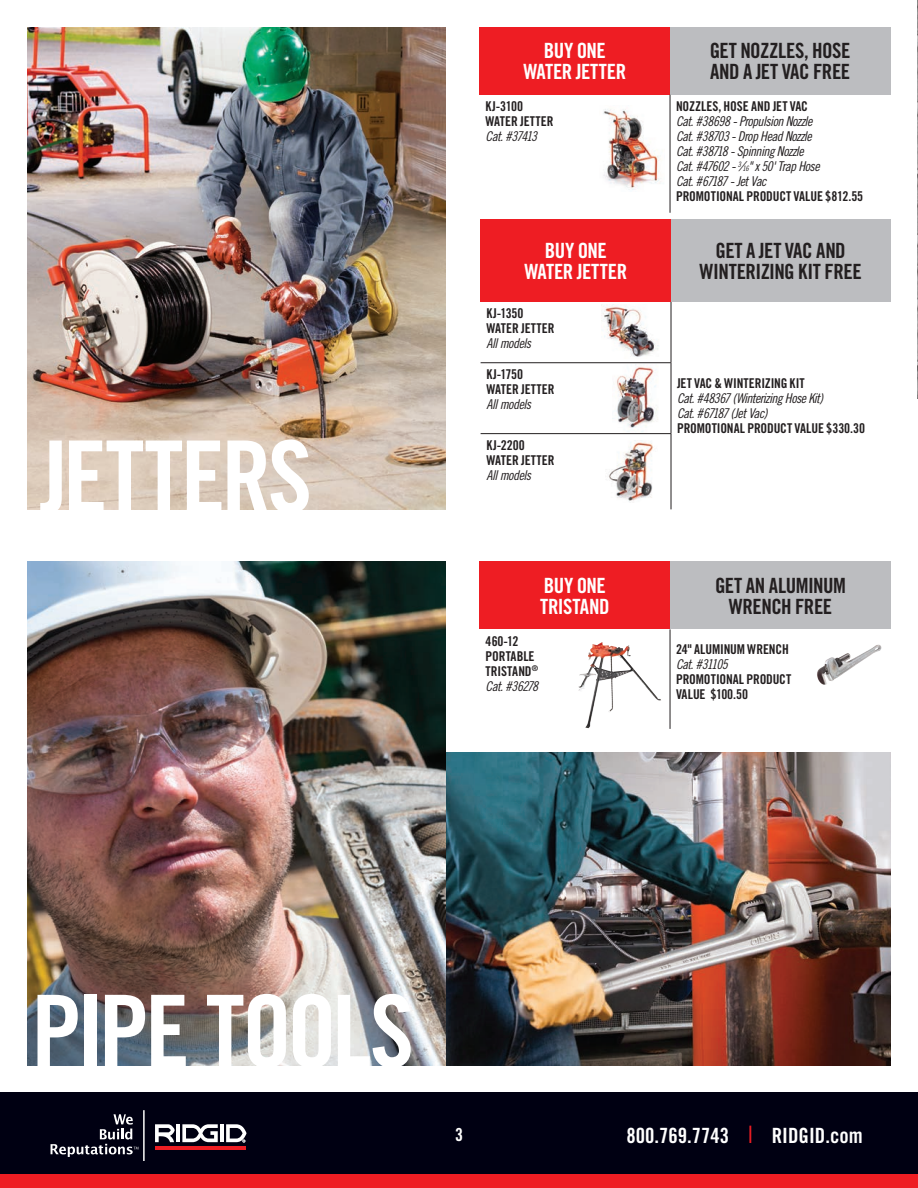
<style>
.page{position:relative;width:918px;height:1188px;background:#fff}
.page>*{position:absolute;margin:0;border:0;box-sizing:border-box;transform-origin:0 0}
.t1{font:100.05px "Trade Gothic Bold Cond Twenty";letter-spacing:-.04em;color:#fff}
.t2{font:21px/21px "Trade Gothic Bold Cond Twenty";letter-spacing:-.02em;color:#231f20;text-align:center}
.t3{font:21px/21px "Trade Gothic Bold Cond Twenty";letter-spacing:-.01em;color:#fff;text-align:center}
.t4{font:18px "Trade Gothic Bold Cond Twenty";color:#fff}
.t5{font:13.5px/15px "Trade Gothic Bold Cond Twenty";letter-spacing:-.005em;color:#231f20}
.t6{font:13.5px/15px "Trade Gothic Cond Eighteen Obl";letter-spacing:-.045em;color:#231f20}
.t7{font:13.5px "Trade Gothic Cond Eighteen Obl";letter-spacing:-.08em;color:#231f20}
.s1{font-size:7.35px}
.s2{font-family:"Trade Gothic Cond Eighteen";font-size:24px;color:#ee1d23}
</style>
<div class="page">
<div style="left:0;top:1092px;width:918px;height:83px;background:#000012"></div>
<div style="left:0;top:1174px;width:918px;height:14px;background:#ee1d23"></div>
<hr style="left:143px;top:1110px;width:2px;height:51px;background:#fff">
<hr style="left:155px;top:1146px;width:91px;height:3px;background:#ee1d23">
<hr style="left:176px;top:1124px;width:4px;height:18px;background:#fff">
<hr style="left:220px;top:1124px;width:4px;height:18px;background:#fff">
<svg style="left:155px;top:1124px;width:20px;height:18px"></svg>
<svg style="left:182px;top:1124px;width:36px;height:18px"></svg>
<svg style="left:226px;top:1124px;width:21px;height:18px"></svg>
<svg style="left:51px;top:1114px;width:88px;height:43px"></svg>
<img style="left:27px;top:27px;width:419px;height:483px">
<div style="left:480px;top:27px;width:190px;height:68px;background:#ee1d23"></div>
<div style="left:670px;top:27px;width:220px;height:68px;background:#bcbdc0"></div>
<hr style="left:670px;top:95px;width:1px;height:118px;background:#231f20">
<img style="left:603px;top:109px;width:58px;height:81px">
<div style="left:481px;top:220px;width:190px;height:82px;background:#ee1d23"></div>
<div style="left:671px;top:220px;width:219px;height:82px;background:#bcbdc0"></div>
<hr style="left:671px;top:302px;width:1px;height:60px;background:#231f20">
<hr style="left:481px;top:362px;width:190px;height:1px;background:#231f20">
<hr style="left:671px;top:363px;width:1px;height:70px;background:#231f20">
<hr style="left:481px;top:433px;width:190px;height:1px;background:#231f20">
<hr style="left:671px;top:434px;width:1px;height:75px;background:#231f20">
<img style="left:608px;top:442px;width:45px;height:59px">
<img style="left:612px;top:364px;width:46px;height:68px">
<img style="left:601px;top:305px;width:58px;height:52px">
<img style="left:446px;top:752px;width:445px;height:313px">
<img style="left:27px;top:562px;width:419px;height:503px">
<img style="left:578px;top:642px;width:24px;height:45px">
<div style="left:480px;top:562px;width:190px;height:67px;background:#ee1d23"></div>
<div style="left:670px;top:562px;width:221px;height:67px;background:#bcbdc0"></div>
<hr style="left:670px;top:629px;width:1px;height:100px;background:#231f20">
<img style="left:836px;top:645px;width:43px;height:17px">
<img style="left:917px;top:0;width:1px;height:398px">
<h1 class="t1" style="left:40px;top:416px;width:274px">JETTERS</h1>
<h2 class="t3" style="left:523px;top:40px;width:104px">BUY ONE<br>WATER JETTER</h2>
<h2 class="t2" style="left:710px;top:40px;width:142px;text-align:left">GET NOZZLES, HOSE<br>AND A JET VAC FREE</h2>
<p class="t5" style="left:486px;top:99px;width:69px">KJ-3100<br>WATER JETTER</p>
<p class="t7" style="left:486px;top:128px;width:53px">Cat. #37413</p>
<p class="t5" style="left:676px;top:99px;width:134px">NOZZLES, HOSE AND JET VAC</p>
<p class="t6" style="left:676px;top:114px;width:145px">Cat. #38698 - Propulsion Nozzle<br>Cat. #38703 - Drop Head Nozzle<br>Cat. #38718 - Spinning Nozzle<br>Cat. #47602 - <sup>3</sup>⁄<span class="s1">16</span>" x 50' Trap Hose<br>Cat. #67187 - Jet Vac</p>
<p class="t5" style="left:676px;top:189px;width:189px">PROMOTIONAL PRODUCT VALUE $812.55</p>
<h2 class="t3" style="left:524px;top:240px;width:104px">BUY ONE<br>WATER JETTER</h2>
<h2 class="t2" style="left:700px;top:240px;width:164px">GET A JET VAC AND<br>WINTERIZING KIT FREE</h2>
<p class="t5" style="left:487px;top:306px;width:69px">KJ-1350<br>WATER JETTER</p>
<p class="t6" style="left:487px;top:336px;width:46px">All models</p>
<p class="t5" style="left:677px;top:376px;width:129px">JET VAC &amp; WINTERIZING KIT</p>
<p class="t6" style="left:677px;top:391px;width:148px">Cat. #48367 (Winterizing Hose Kit)<br>Cat. #67187 (Jet Vac)</p>
<p class="t5" style="left:677px;top:421px;width:190px">PROMOTIONAL PRODUCT VALUE $330.30</p>
<p class="t5" style="left:487px;top:367px;width:69px">KJ-1750<br>WATER JETTER</p>
<p class="t6" style="left:487px;top:397px;width:46px">All models</p>
<p class="t5" style="left:487px;top:438px;width:69px">KJ-2200<br>WATER JETTER</p>
<p class="t6" style="left:487px;top:467px;width:46px">All models</p>
<h2 class="t3" style="left:540px;top:575px;width:71px;text-align:left">BUY ONE<br>TRISTAND</h2>
<h2 class="t2" style="left:715px;top:575px;width:132px">GET AN ALUMINUM<br>WRENCH FREE</h2>
<p class="t5" style="left:486px;top:633px;width:54px">460-12<br>PORTABLE<br>TRISTAND<sup>®</sup></p>
<p class="t6" style="left:486px;top:678px;width:54px">Cat. #36278</p>
<p class="t5" style="left:676px;top:642px;width:114px">24" ALUMINUM WRENCH</p>
<p class="t6" style="left:676px;top:657px;width:53px">Cat. #31105</p>
<p class="t5" style="left:676px;top:672px;width:117px">PROMOTIONAL PRODUCT<br>VALUE $100.50</p>
<h1 class="t1" style="left:32px;top:971px;width:384px">PIPE TOOLS</h1>
<h3 class="t4" style="left:455px;top:1124px;width:9px">3</h3>
<h2 class="t3" style="left:627px;top:1125px;width:238px">800.769.7743 <span class="s2">l</span> RIDGID.com</h2>
</div>
